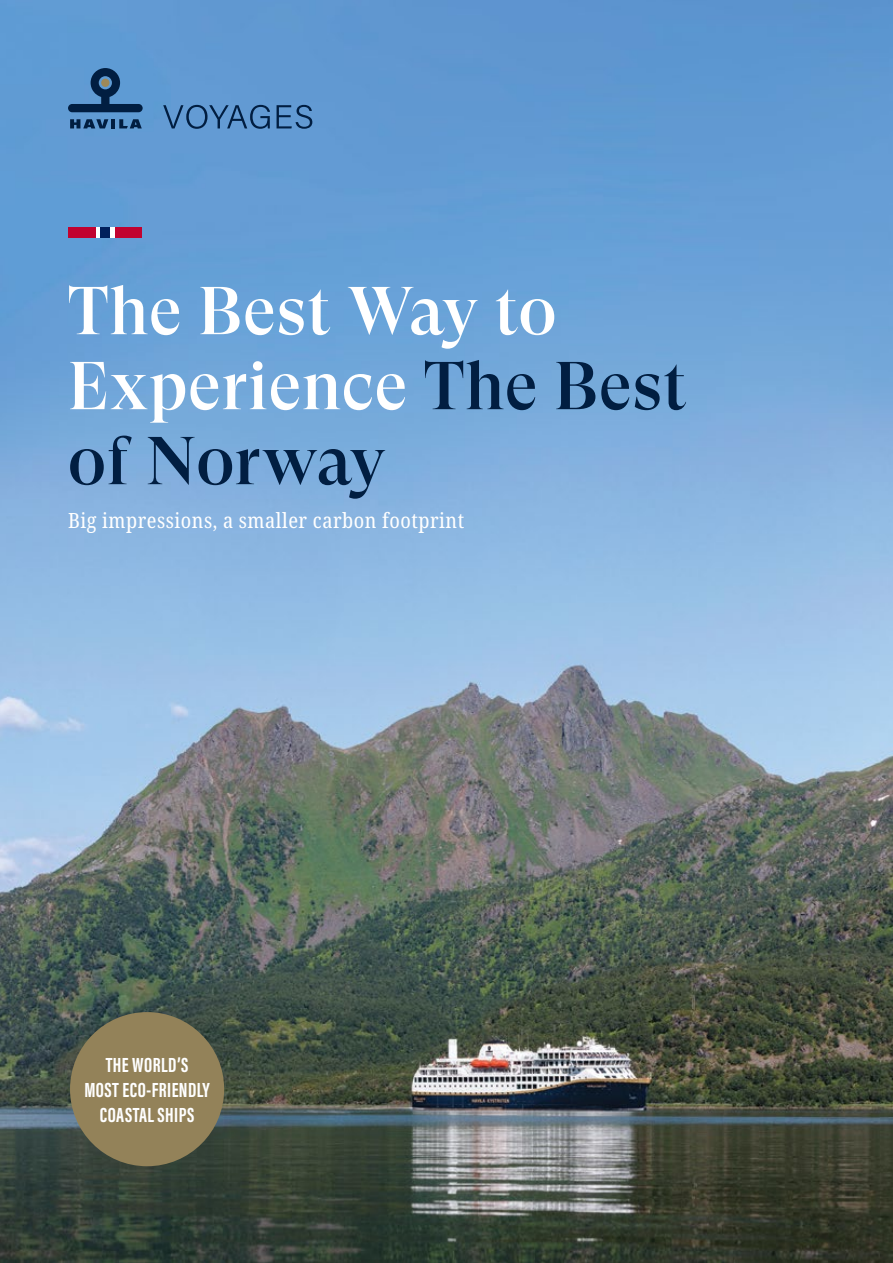
<style>
.page{position:relative;width:893px;height:1263px;background:#fff}
.page>*{position:absolute;margin:0;border:0;box-sizing:border-box;transform-origin:0 0}
.t1{font:500 67.5px/75px "GT Super Display";letter-spacing:.015em;color:#fff}
.t2{font:700 21px/25.2px "Acumin Pro Extra Cond";letter-spacing:.02em;color:#fff;text-align:center}
.t3{font:condensed 21px "Noto Serif";letter-spacing:.025em;color:#fff}
.s1{color:#011e41}
</style>
<div class="page">
<img style="left:0;top:0;width:893px;height:1263px">
<div style="left:70px;top:1012px;width:154px;height:154px;background:#938259;border-radius:50%"></div>
<div style="left:68px;top:227px;width:28px;height:11px;background:#c10230"></div>
<div style="left:114px;top:227px;width:28px;height:11px;background:#c10230"></div>
<div style="left:96px;top:227px;width:5px;height:11px;background:#fff"></div>
<hr style="left:110px;top:227px;width:4px;height:11px;background:#fff">
<div style="left:101px;top:227px;width:9px;height:11px;background:#00205c"></div>
<svg style="left:68px;top:68px;width:75px;height:44px;background:#3e6d9c"></svg>
<svg style="left:70px;top:119px;width:72px;height:9px"></svg>
<svg style="left:163px;top:105px;width:149px;height:24px;background:#497aae"></svg>
<h1 class="t1" style="left:68px;top:275px;width:620px">The Best Way to<br>Experience <span class="s1">The Best of Norway</span></h1>
<p class="t3" style="left:68px;top:506px;width:398px">Big impressions, a smaller carbon footprint</p>
<p class="t2" style="left:84px;top:1052px;width:127px">THE WORLD’S<br>MOST ECO-FRIENDLY<br>COASTAL SHIPS</p>
</div>
